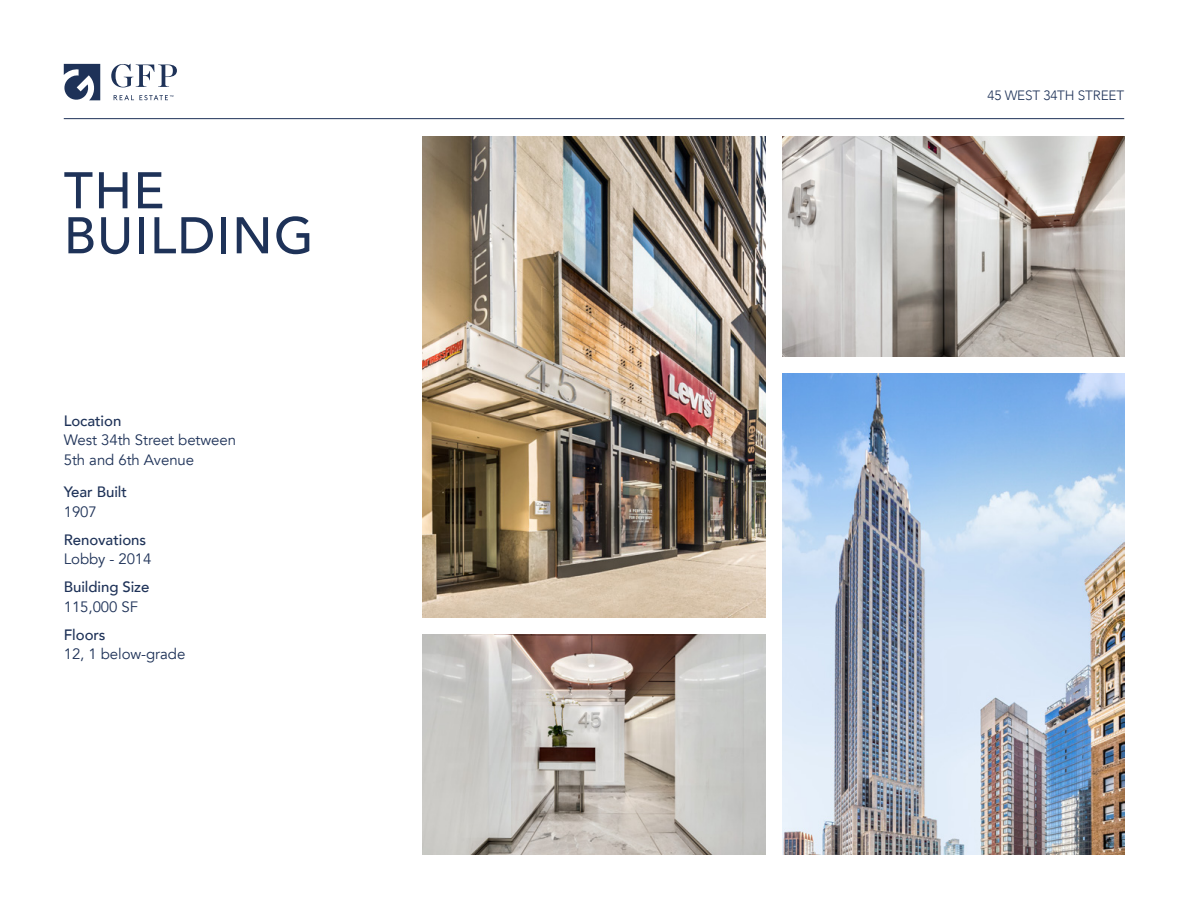
<style>
.page{position:relative;width:1188px;height:918px;background:#fff}
.page>*{position:absolute;margin:0;border:0;box-sizing:border-box;transform-origin:0 0}
.t1{font:500 51px/45px "Avenir";letter-spacing:.025em;color:#1e3258}
.t2{font:15px/19.5px "Avenir";letter-spacing:-.005em;color:#1e3258}
.t3{font:500 15px "Avenir";letter-spacing:-.005em;color:#1e3258}
.t4{font:300 13.5px "Avenir";letter-spacing:-.01em;color:#1e3258}
.t5{font:4.05px "Avenir";color:#1e3258}
</style>
<div class="page">
<img style="left:782px;top:373px;width:342px;height:481px">
<img style="left:423px;top:137px;width:342px;height:481px">
<img style="left:782px;top:137px;width:342px;height:219px">
<img style="left:423px;top:635px;width:342px;height:219px">
<hr style="left:64px;top:118px;width:1060px;height:1px;background:#1e3258">
<svg style="left:64px;top:64px;width:36px;height:36px"></svg>
<svg style="left:114px;top:95px;width:54px;height:5px"></svg>
<svg style="left:111px;top:64px;width:66px;height:23px"></svg>
<p class="t5" style="left:170px;top:93px;width:5px">™</p>
<p class="t4" style="left:988px;top:88px;width:138px">45 WEST 34TH STREET</p>
<h1 class="t1" style="left:64px;top:165px;width:251px">THE<br>BUILDING</h1>
<p class="t3" style="left:64px;top:408px;width:59px">Location</p>
<p class="t2" style="left:64px;top:431px;width:174px">West 34th Street between<br>5th and 6th Avenue</p>
<p class="t3" style="left:64px;top:479px;width:65px">Year Built</p>
<p class="t2" style="left:64px;top:502px;width:35px">1907</p>
<p class="t3" style="left:64px;top:526px;width:84px">Renovations</p>
<p class="t2" style="left:64px;top:550px;width:89px">Lobby - 2014</p>
<p class="t3" style="left:64px;top:574px;width:87px">Building Size</p>
<p class="t2" style="left:64px;top:597px;width:76px">115,000 SF</p>
<p class="t3" style="left:64px;top:621px;width:43px">Floors</p>
<p class="t2" style="left:64px;top:645px;width:123px">12, 1 below-grade</p>
</div>
